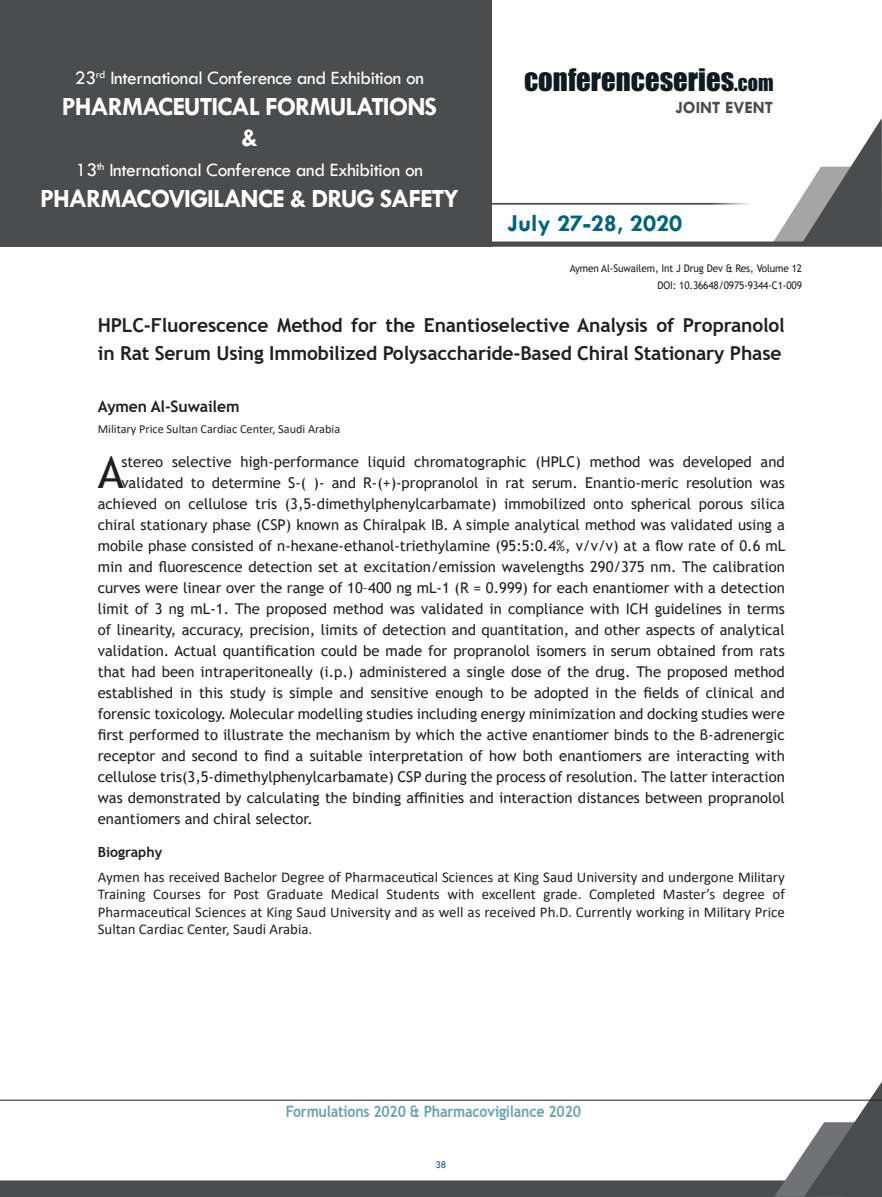
<style>
.page{position:relative;width:882px;height:1197px;background:#fff}
.page>*{position:absolute;margin:0;border:0;box-sizing:border-box;transform-origin:0 0}
.Abstract{font:44.27px "Trebuchet MS";color:#231f20}
.t1{font:28.7px "Impact";color:#101a21}
.t2{font:700 26.6px/30.6px "Tw Cen";letter-spacing:-.04em;color:#fff;text-align:center}
.t3{font:700 24.68px "Tw Cen";color:#016579}
.t4{font:19.6px "Tw Cen";letter-spacing:-.02em;color:#fff}
.t5{font:700 19.25px/28px "Trebuchet MS";letter-spacing:-.01em;color:#231f20}
.t6{font:700 17.32px "Tw Cen";color:#4b4c4d}
.t7{font:700 15.75px "Trebuchet MS";letter-spacing:-.015em;color:#016579;scale:.9 1}
.t8{font:700 15.75px "Trebuchet MS";letter-spacing:-.01em;color:#231f20}
.Abstract-2{font:14.88px "Trebuchet MS";color:#231f20}
.Biography{font:14.88px/17.5px "Calibri";color:#231f20;text-align:justify}
.Bio_Heading{font:700 14px "Trebuchet MS";color:#231f20}
.Biography-2{font:12.25px "Calibri";color:#231f20}
.t9{font:10.5px "Trebuchet MS";letter-spacing:-.01em;color:#231f20;scale:.95 1}
.t10{font:10.5px "Tw Cen";color:#016579;scale:.95 1}
.s1{font-size:20.12px}
</style>
<div class="page">
<div style="left:0;top:0;width:492px;height:247px;background:#4b4c4d"></div>
<svg style="left:492px;top:118px;width:390px;height:129px"></svg>
<hr style="left:486px;top:203px;width:280px;height:2px;background:#4b4c4d">
<svg style="left:0;top:1081px;width:882px;height:116px"></svg>
<hr style="left:0;top:1100px;width:882px;height:1px;background:#231f20">
<h3 class="t4" style="left:75px;top:67px;width:351px">23<sup>rd</sup> International Conference and Exhibition on</h3>
<h3 class="t2" style="left:62px;top:91px;width:377px">PHARMACEUTICAL FORMULATIONS &amp;</h3>
<h3 class="t4" style="left:76px;top:159px;width:349px">13<sup>th</sup> International Conference and Exhibition on</h3>
<h3 class="t2" style="left:40px;top:183px;width:420px">PHARMACOVIGILANCE &amp; DRUG SAFETY</h3>
<h2 class="t1" style="left:524px;top:57px;width:251px">CONFERENCESERIES<span class="s1">.COM</span></h2>
<p class="t6" style="left:675px;top:97px;width:99px">JOINT EVENT</p>
<h3 class="t3" style="left:508px;top:208px;width:176px">July 27-28, 2020</h3>
<p class="t9" style="left:570px;top:262px;width:246px">Aymen Al-Suwailem, Int J Drug Dev &amp; Res, Volume 12</p>
<p class="t9" style="left:657px;top:279px;width:154px">DOI: 10.36648/0975-9344-C1-009</p>
<p class="t5" style="left:98px;top:311px;width:689px">HPLC-Fluorescence Method for the Enantioselective Analysis of Propranolol in Rat Serum Using Immobilized Polysaccharide-Based Chiral Stationary Phase</p>
<p class="t8" style="left:98px;top:397px;width:143px">Aymen Al-Suwailem</p>
<p class="Biography-2" style="left:98px;top:421px;width:244px">Military Price Sultan Cardiac Center, Saudi Arabia</p>
<p class="Abstract" style="left:98px;top:444px;width:28px">A</p>
<p class="Abstract-2" style="left:121px;top:452px;width:665px">stereo selective high-performance liquid chromatographic (HPLC) method was developed and</p>
<p class="Abstract-2" style="left:121px;top:473px;width:665px">validated to determine S-( )- and R-(+)-propranolol in rat serum. Enantio-meric resolution was</p>
<p class="Abstract-2" style="left:98px;top:494px;width:689px">achieved on cellulose tris (3,5-dimethylphenylcarbamate) immobilized onto spherical porous silica</p>
<p class="Abstract-2" style="left:98px;top:515px;width:689px">chiral stationary phase (CSP) known as Chiralpak IB. A simple analytical method was validated using a</p>
<p class="Abstract-2" style="left:98px;top:536px;width:689px">mobile phase consisted of n-hexane-ethanol-triethylamine (95:5:0.4%, v/v/v) at a flow rate of 0.6 mL</p>
<p class="Abstract-2" style="left:98px;top:557px;width:689px">min and fluorescence detection set at excitation/emission wavelengths 290/375 nm. The calibration</p>
<p class="Abstract-2" style="left:98px;top:578px;width:689px">curves were linear over the range of 10–400 ng mL-1 (R = 0.999) for each enantiomer with a detection</p>
<p class="Abstract-2" style="left:98px;top:599px;width:689px">limit of 3 ng mL-1. The proposed method was validated in compliance with ICH guidelines in terms</p>
<p class="Abstract-2" style="left:98px;top:620px;width:689px">of linearity, accuracy, precision, limits of detection and quantitation, and other aspects of analytical</p>
<p class="Abstract-2" style="left:98px;top:641px;width:689px">validation. Actual quantification could be made for propranolol isomers in serum obtained from rats</p>
<p class="Abstract-2" style="left:98px;top:662px;width:689px">that had been intraperitoneally (i.p.) administered a single dose of the drug. The proposed method</p>
<p class="Abstract-2" style="left:98px;top:683px;width:689px">established in this study is simple and sensitive enough to be adopted in the fields of clinical and</p>
<p class="Abstract-2" style="left:98px;top:704px;width:689px">forensic toxicology. Molecular modelling studies including energy minimization and docking studies were</p>
<p class="Abstract-2" style="left:98px;top:725px;width:689px">first performed to illustrate the mechanism by which the active enantiomer binds to the β-adrenergic</p>
<p class="Abstract-2" style="left:98px;top:746px;width:689px">receptor and second to find a suitable interpretation of how both enantiomers are interacting with</p>
<p class="Abstract-2" style="left:98px;top:767px;width:689px">cellulose tris(3,5-dimethylphenylcarbamate) CSP during the process of resolution. The latter interaction</p>
<p class="Abstract-2" style="left:98px;top:788px;width:689px">was demonstrated by calculating the binding affinities and interaction distances between propranolol</p>
<p class="Abstract-2" style="left:98px;top:809px;width:217px">enantiomers and chiral selector.</p>
<p class="Bio_Heading" style="left:98px;top:843px;width:66px">Biography</p>
<p class="Biography" style="left:98px;top:868px;width:689px">Aymen has received Bachelor Degree of Pharmaceutical Sciences at King Saud University and undergone Military Training Courses for Post Graduate Medical Students with excellent grade. Completed Master’s degree of Pharmaceutical Sciences at King Saud University and as well as received Ph.D. Currently working in Military Price Sultan Cardiac Center, Saudi Arabia.</p>
<p class="t7" style="left:286px;top:1101px;width:330px">Formulations 2020 &amp; Pharmacovigilance 2020</p>
<p class="t10" style="left:436px;top:1159px;width:13px">38</p>
</div>
